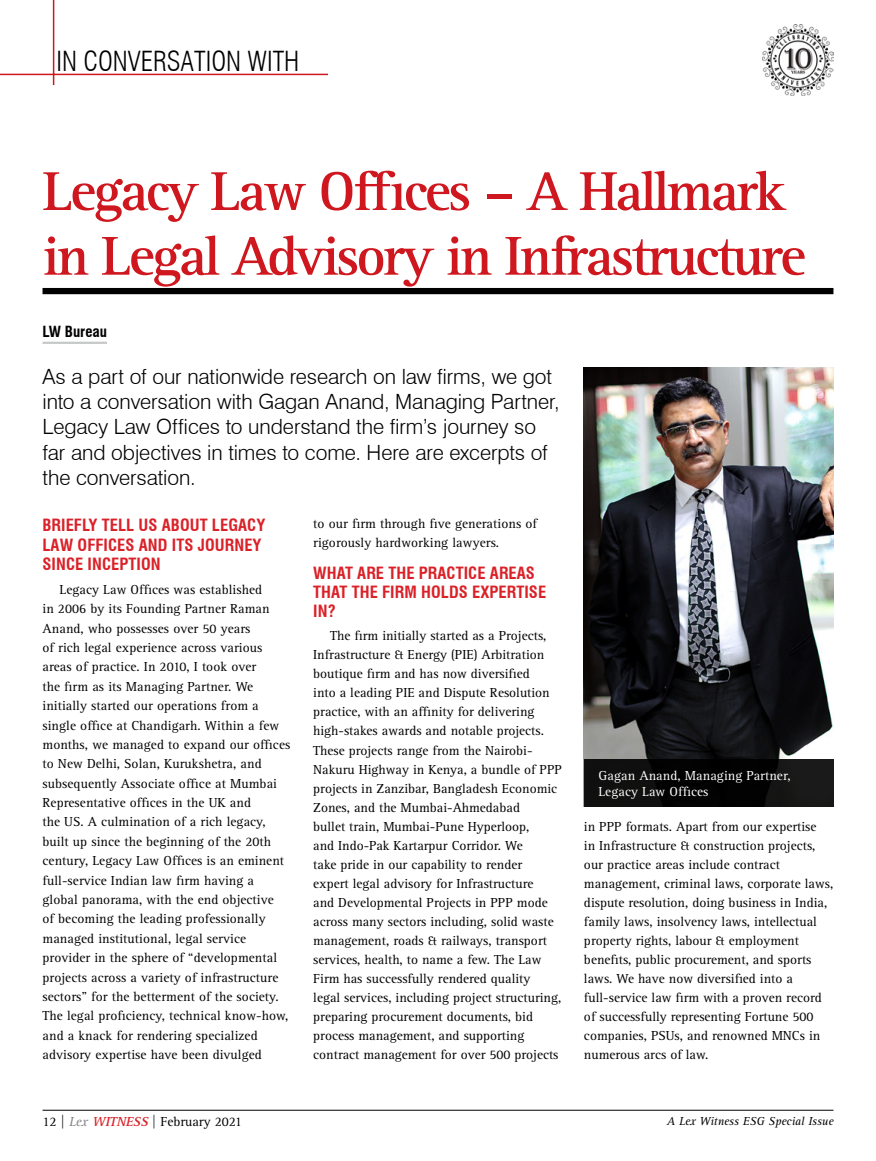
<style>
.page{position:relative;width:876px;height:1161px;background:#fff}
.page>*{position:absolute;margin:0;border:0;box-sizing:border-box;transform-origin:0 0}
.t1{font:700 56.55px/64.7px "Rotis Serif Std";letter-spacing:-.05em;color:#ce171e}
.t2{font:300 condensed 27px "Swiss 721 BT";color:#000}
.t3{font:300 21px/25.2px "Swiss 721 BT";letter-spacing:-.005em;color:#000}
.t4{font:700 condensed 16.5px/19.4px "Swiss 721 BT";letter-spacing:.005em;color:#da2128}
.t5{font:700 condensed 15px "Swiss 721 BT";color:#000}
.t6{font:13.5px/19px "Rotis Serif Std";color:#000}
.t7{font:13.5px/15.8px "Rotis Serif Std";letter-spacing:.005em;color:#fff}
.t8{font:italic 12px "Rotis Serif Std";color:#000}
.s1{font-style:italic;color:#808285}
.s2{font-weight:700;font-style:italic;color:#da2128}
</style>
<div class="page">
<hr style="left:53px;top:0;width:1px;height:85px;background:#ce171e">
<hr style="left:0;top:74px;width:328px;height:1px;background:#ce171e">
<div style="left:43px;top:288px;width:790px;height:6px;background:#000"></div>
<hr style="left:43px;top:342px;width:64px;height:2px;background:#c7c8ca">
<img style="left:762px;top:25px;width:72px;height:71px">
<hr style="left:43px;top:1110px;width:790px;height:1px;background:#000">
<img style="left:584px;top:368px;width:249px;height:391px">
<div style="left:584px;top:759px;width:249px;height:48px;background:linear-gradient(to right,#070707,#0f0f0f)"></div>
<h2 class="t2" style="left:57px;top:45px;width:244px">IN CONVERSATION WITH</h2>
<h1 class="t1" style="left:43px;top:160px;width:765px">Legacy Law Offices – A Hallmark in Legal Advisory in Infrastructure</h1>
<p class="t5" style="left:43px;top:323px;width:66px">LW Bureau</p>
<p class="t3" style="left:43px;top:364px;width:519px">As a part of our nationwide research on law firms, we got into a conversation with Gagan Anand, Managing Partner, Legacy Law Offices to understand the firm’s journey so far and objectives in times to come. Here are excerpts of the conversation.</p>
<p class="t6" style="left:313px;top:515px;width:225px">to our firm through five generations of rigorously hardworking lawyers.</p>
<p class="t4" style="left:313px;top:564px;width:234px">WHAT ARE THE PRACTICE AREAS<br>THAT THE FIRM HOLDS EXPERTISE<br>IN?</p>
<p class="t6" style="left:313px;top:627px;width:250px;text-indent:17px">The firm initially started as a Projects, Infrastructure &amp; Energy (PIE) Arbitration boutique firm and has now diversified<br>into a leading PIE and Dispute Resolution practice, with an affinity for delivering high-stakes awards and notable projects.<br>These projects range from the Nairobi-Nakuru Highway in Kenya, a bundle of PPP projects in Zanzibar, Bangladesh Economic Zones, and the Mumbai-Ahmedabad<br>bullet train, Mumbai-Pune Hyperloop,<br>and Indo-Pak Kartarpur Corridor. We<br>take pride in our capability to render<br>expert legal advisory for Infrastructure<br>and Developmental Projects in PPP mode across many sectors including, solid waste management, roads &amp; railways, transport services, health, to name a few. The Law Firm has successfully rendered quality<br>legal services, including project structuring, preparing procurement documents, bid process management, and supporting contract management for over 500 projects</p>
<p class="t4" style="left:43px;top:516px;width:224px">BRIEFLY TELL US ABOUT LEGACY<br>LAW OFFICES AND ITS JOURNEY<br>SINCE INCEPTION</p>
<p class="t6" style="left:43px;top:580px;width:249px;text-indent:17px">Legacy Law Offices was established<br>in 2006 by its Founding Partner Raman Anand, who possesses over 50 years<br>of rich legal experience across various areas of practice. In 2010, I took over<br>the firm as its Managing Partner. We initially started our operations from a single office at Chandigarh. Within a few months, we managed to expand our offices to New Delhi, Solan, Kurukshetra, and subsequently Associate office at Mumbai Representative offices in the UK and<br>the US. A culmination of a rich legacy, built up since the beginning of the 20th century, Legacy Law Offices is an eminent full-service Indian law firm having a global panorama, with the end objective<br>of becoming the leading professionally managed institutional, legal service provider in the sphere of “developmental projects across a variety of infrastructure sectors” for the betterment of the society.<br>The legal proficiency, technical know-how, and a knack for rendering specialized advisory expertise have been divulged</p>
<p class="t7" style="left:598px;top:768px;width:194px">Gagan Anand, Managing Partner,<br>Legacy Law Offices</p>
<p class="t6" style="left:584px;top:817px;width:251px">in PPP formats. Apart from our expertise<br>in Infrastructure &amp; construction projects, our practice areas include contract management, criminal laws, corporate laws, dispute resolution, doing business in India, family laws, insolvency laws, intellectual property rights, labour &amp; employment benefits, public procurement, and sports laws. We have now diversified into a full-service law firm with a proven record of successfully representing Fortune 500 companies, PSUs, and renowned MNCs in numerous arcs of law.</p>
<p class="t6" style="left:43px;top:1112px;width:201px">12 | <span class="s1">Lex</span> <span class="s2">WITNESS</span> | February 2021</p>
<p class="t8" style="left:667px;top:1114px;width:168px">A Lex Witness ESG Special Issue</p>
</div>
